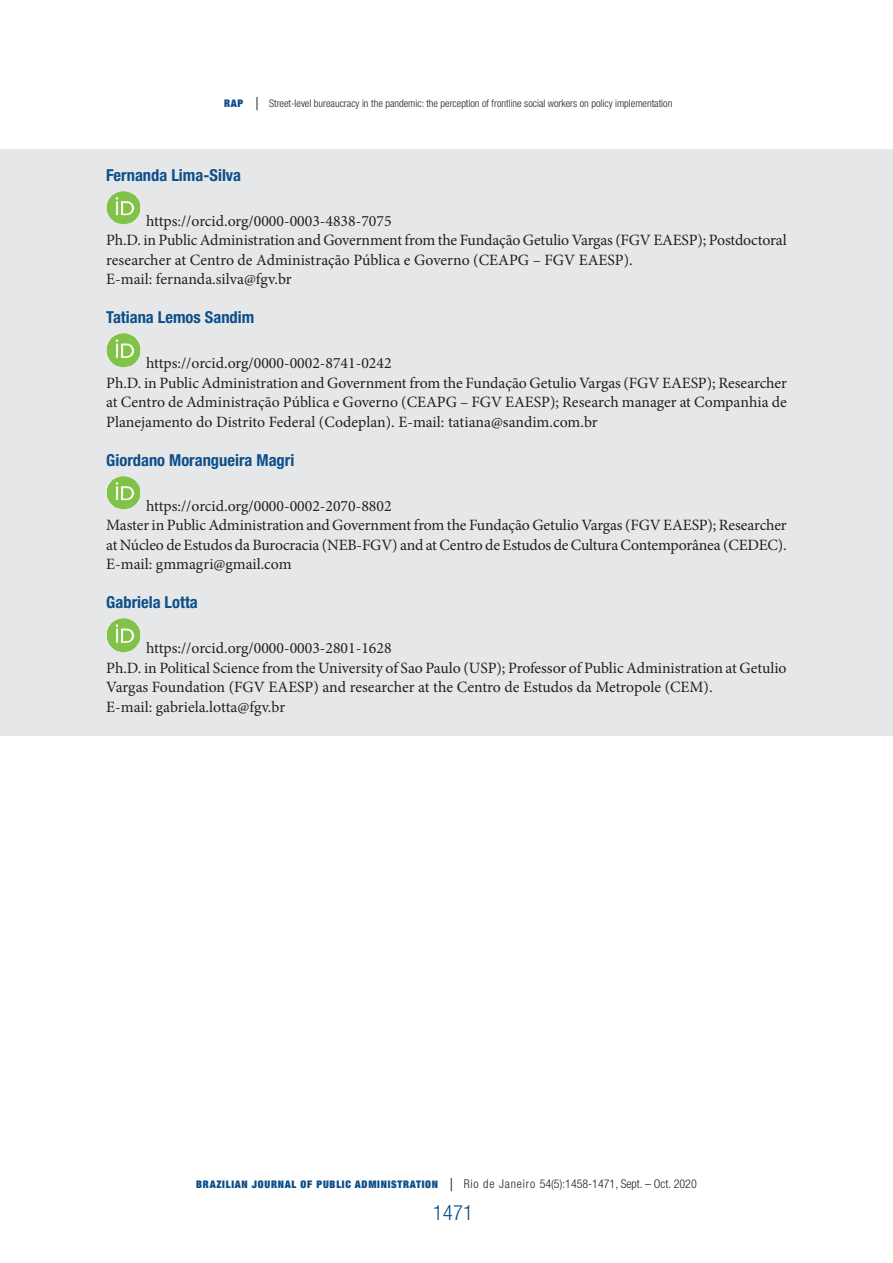
<style>
.page{position:relative;width:893px;height:1263px;background:#fff}
.page>*{position:absolute;margin:0;border:0;box-sizing:border-box;transform-origin:0 0}
.t1{font:300 condensed 21px "Helvetica Neue LT Std";color:#0c4f89}
.AUTOR{font:700 condensed 16.5px "Helvetica Neue LT Std";color:#0c4f89}
.autores_final_1{font:15.75px/19.5px "Minion Pro";letter-spacing:-.005em;color:#231f20}
.t2{font:300 condensed 12px "Helvetica Neue LT Std";color:#231f20}
.t3{font:300 condensed 10.5px "Helvetica Neue LT Std";color:#231f20}
.s1{font-family:"Helvetica Neue";font-weight:900;font-stretch:expanded;color:#0c4f89}
.s2{font-size:18px}
.s3{font-family:"Helvetica Neue";font-weight:900;font-stretch:expanded;font-size:10.5px;color:#0c4f89}
</style>
<div class="page">
<div style="left:0;top:149px;width:893px;height:587px;background:#e6e7e9"></div>
<img style="left:106px;top:191px;width:35px;height:34px">
<img style="left:106px;top:333px;width:35px;height:35px">
<img style="left:106px;top:476px;width:35px;height:34px">
<img style="left:106px;top:618px;width:35px;height:35px">
<p class="t3" style="left:224px;top:98px;width:450px"><span class="s1">RAP</span> <span class="s2">|</span> Street-level bureaucracy in the pandemic: the perception of frontline social workers on policy implementation</p>
<p class="AUTOR" style="left:106px;top:165px;width:136px">Fernanda Lima-Silva</p>
<p class="autores_final_1" style="left:146px;top:211px;width:247px">https://orcid.org/0000-0003-4838-7075</p>
<p class="autores_final_1" style="left:106px;top:231px;width:682px">Ph.D. in Public Administration and Government from the Fundação Getulio Vargas (FGV EAESP); Postdoctoral researcher at Centro de Administração Pública e Governo (CEAPG – FGV EAESP).</p>
<p class="autores_final_1" style="left:106px;top:270px;width:187px">E-mail: fernanda.silva@fgv.br</p>
<p class="AUTOR" style="left:106px;top:308px;width:150px">Tatiana Lemos Sandim</p>
<p class="autores_final_1" style="left:146px;top:354px;width:247px">https://orcid.org/0000-0002-8741-0242</p>
<p class="autores_final_1" style="left:106px;top:373px;width:682px;text-align:justify">Ph.D. in Public Administration and Government from the Fundação Getulio Vargas (FGV EAESP); Researcher at Centro de Administração Pública e Governo (CEAPG – FGV EAESP); Research manager at Companhia de Planejamento do Distrito Federal (Codeplan). E-mail: tatiana@sandim.com.br</p>
<p class="AUTOR" style="left:106px;top:450px;width:190px">Giordano Morangueira Magri</p>
<p class="autores_final_1" style="left:146px;top:496px;width:247px">https://orcid.org/0000-0002-2070-8802</p>
<p class="autores_final_1" style="left:106px;top:516px;width:682px;text-align:justify">Master in Public Administration and Government from the Fundação Getulio Vargas (FGV EAESP); Researcher at Núcleo de Estudos da Burocracia (NEB-FGV) and at Centro de Estudos de Cultura Contemporânea (CEDEC).<br>E-mail: gmmagri@gmail.com</p>
<p class="AUTOR" style="left:106px;top:593px;width:93px">Gabriela Lotta</p>
<p class="autores_final_1" style="left:146px;top:639px;width:247px">https://orcid.org/0000-0003-2801-1628</p>
<p class="autores_final_1" style="left:106px;top:658px;width:682px">Ph.D. in Political Science from the University of Sao Paulo (USP); Professor of Public Administration at Getulio<br>Vargas Foundation (FGV EAESP) and researcher at the Centro de Estudos da Metropole (CEM).</p>
<p class="autores_final_1" style="left:106px;top:697px;width:180px">E-mail: gabriela.lotta@fgv.br</p>
<p class="t2" style="left:196px;top:1176px;width:502px"><span class="s3">BRAZILIAN JOURNAL OF PUBLIC ADMINISTRATION</span> <span class="s2">|</span> Rio de Janeiro 54(5):1458-1471, Sept. – Oct. 2020</p>
<h1 class="t1" style="left:433px;top:1200px;width:42px">1471</h1>
</div>
